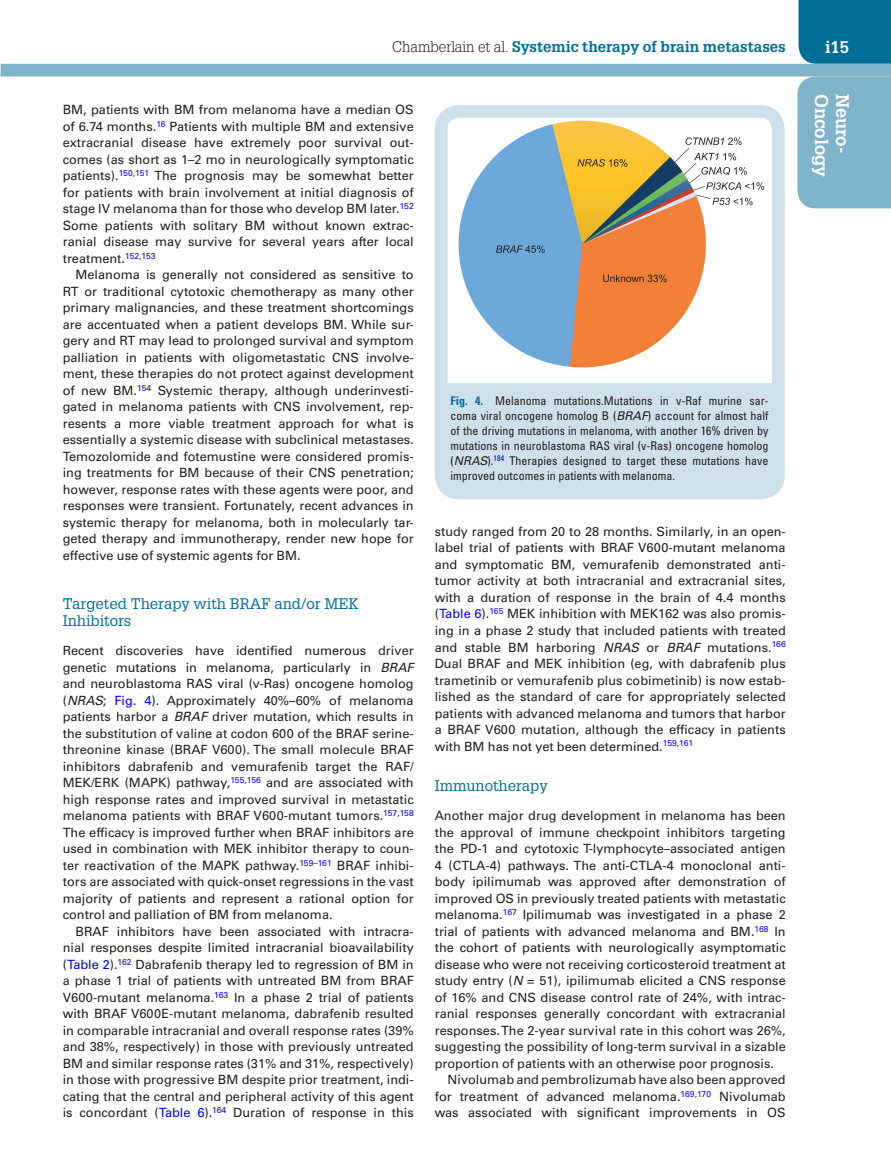
<style>
.page{position:relative;width:891px;height:1175px;background:#fff}
.page>*{position:absolute;margin:0;border:0;box-sizing:border-box;transform-origin:0 0}
.t1{font:700 18px "Glypha LT Std";color:#fff}
.t2{font:700 16.5px "Glypha LT Std";color:#fff}
.t3{font:15px/16.5px "Glypha LT Std";color:#006e96}
.t4{font:700 15px "Glypha LT Std";color:#006e96}
.t5{font:12.75px/16.5px "Univers LT Std";color:#231f20;text-align:justify}
.t6{font:condensed 12px/15px "Univers LT Std";color:#231f20;text-align:justify}
.s1{font-weight:300;color:#231f20}
.s2{font-style:italic}
.s3{color:#00f}
.s4{font-weight:700;color:#006e96}
.s5{font-style:italic;font-stretch:normal}
</style>
<div class="page">
<div style="left:799px;top:0;width:92px;height:64px;background:#006e96"></div>
<div style="left:1px;top:64px;width:890px;height:12px;background:#7fb4ca"></div>
<div style="left:797px;top:76px;width:94px;height:132px;background:#7fb4ca"></div>
<div style="left:446px;top:383px;width:327px;height:110px;background:#cee0ea"></div>
<img style="left:458px;top:121px;width:306px;height:246px">
<div style="left:435px;top:105px;width:350px;height:394px;border:13px solid #cee0ea;border-radius:18px"></div>
<p class="t4" style="left:392px;top:37px;width:395px"><span class="s1">Chamberlain et al.</span> Systemic therapy of brain metastases</p>
<p class="t2" style="left:825px;top:37px;width:25px">i15</p>
<h1 class="t1" style="left:833px;top:94px;width:85px;rotate:90deg">Oncology</h1>
<h1 class="t1" style="left:854px;top:94px;width:61px;rotate:90deg">Neuro-</h1>
<p class="t5" style="left:63px;top:102px;width:353px">BM, patients with BM from melanoma have a median OS of 6.74 months.<sup>16</sup> Patients with multiple BM and extensive extracranial disease have extremely poor survival out&shy;comes (as short as 1–2 mo in neurologically symptomatic patients).<sup>150</sup><sup>,</sup><sup>151</sup> The prognosis may be somewhat better for patients with brain involvement at initial diagnosis of stage IV melanoma than for those who develop BM later.<sup>152<br></sup>Some patients with solitary BM without known extrac&shy;ranial disease may survive for several years after local treatment.<sup>152</sup><sup>,</sup><sup>153</sup></p>
<p class="t5" style="left:63px;top:267px;width:353px;text-indent:13px">Melanoma is generally not considered as sensitive to RT or traditional cytotoxic chemotherapy as many other primary malignancies, and these treatment shortcomings are accentuated when a patient develops BM. While sur&shy;gery and RT may lead to prolonged survival and symptom palliation in patients with oligometastatic CNS involve&shy;ment, these therapies do not protect against development of new BM.<sup>154</sup> Systemic therapy, although underinvesti&shy;gated in melanoma patients with CNS involvement, rep&shy;resents a more viable treatment approach for what is essentially a systemic disease with subclinical metastases.<br>Temozolomide and fotemustine were considered promis&shy;ing treatments for BM because of their CNS penetration; however, response rates with these agents were poor, and responses were transient. Fortunately, recent advances in systemic therapy for melanoma, both in molecularly tar&shy;geted therapy and immunotherapy, render new hope for effective use of systemic agents for BM.</p>
<p class="t3" style="left:63px;top:595px;width:297px">Targeted Therapy with BRAF and/or MEK<br>Inhibitors</p>
<p class="t5" style="left:63px;top:642px;width:353px">Recent discoveries have identified numerous driver genetic mutations in melanoma, particularly in <span class="s2">BRAF </span>and neuroblastoma RAS viral (v-Ras) oncogene homolog (<span class="s2">NRAS</span>; <span class="s3">Fig. 4</span>). Approximately 40%–60% of melanoma patients harbor a <span class="s2">BRAF</span> driver mutation, which results in the substitution of valine at codon 600 of the BRAF serine&shy;threonine kinase (BRAF V600). The small molecule BRAF inhibitors dabrafenib and vemurafenib target the RAF/ MEK/ERK (MAPK) pathway,<sup>155</sup><sup>,</sup><sup>156</sup> and are associated with high response rates and improved survival in metastatic melanoma patients with BRAF V600-mutant tumors.<sup>157</sup><sup>,</sup><sup>158<br></sup>The efficacy is improved further when BRAF inhibitors are used in combination with MEK inhibitor therapy to coun&shy;ter reactivation of the MAPK pathway.<sup>159–161</sup> BRAF inhibi&shy;tors are associated with quick-onset regressions in the vast majority of patients and represent a rational option for control and palliation of BM from melanoma.</p>
<p class="t5" style="left:63px;top:923px;width:353px;text-indent:13px">BRAF inhibitors have been associated with intracra&shy;nial responses despite limited intracranial bioavailability (<span class="s3">Table 2</span>).<sup>162</sup> Dabrafenib therapy led to regression of BM in a phase 1 trial of patients with untreated BM from BRAF V600-mutant melanoma.<sup>163</sup> In a phase 2 trial of patients with BRAF V600E-mutant melanoma, dabrafenib resulted in comparable intracranial and overall response rates (39% and 38%, respectively) in those with previously untreated BM and similar response rates (31% and 31%, respectively) in those with progressive BM despite prior treatment, indi&shy;cating that the central and peripheral activity of this agent is concordant (<span class="s3">Table 6</span>).<sup>164</sup> Duration of response in this</p>
<p class="t6" style="left:451px;top:393px;width:320px"><span class="s4">Fig. 4.</span> Melanoma mutations.Mutations in v-Raf murine sar&shy;coma viral oncogene homolog B (<span class="s5">BRAF</span>) account for almost half of the driving mutations in melanoma, with another 16% driven by mutations in neuroblastoma RAS viral (v-Ras) oncogene homolog (<span class="s5">NRAS</span>).<sup>184</sup> Therapies designed to target these mutations have improved outcomes in patients with melanoma.</p>
<p class="t5" style="left:435px;top:523px;width:353px">study ranged from 20 to 28 months. Similarly, in an open&shy;label trial of patients with BRAF V600-mutant melanoma and symptomatic BM, vemurafenib demonstrated anti&shy;tumor activity at both intracranial and extracranial sites, with a duration of response in the brain of 4.4 months (<span class="s3">Table 6</span>).<sup>165</sup> MEK inhibition with MEK162 was also promis&shy;ing in a phase 2 study that included patients with treated and stable BM harboring <span class="s2">NRAS</span> or <span class="s2">BRAF</span> mutations.<sup>166<br></sup>Dual BRAF and MEK inhibition (eg, with dabrafenib plus trametinib or vemurafenib plus cobimetinib) is now estab&shy;lished as the standard of care for appropriately selected patients with advanced melanoma and tumors that harbor a BRAF V600 mutation, although the efficacy in patients with BM has not yet been determined.<sup>159</sup><sup>,</sup><sup>161</sup></p>
<p class="t3" style="left:435px;top:777px;width:115px">Immunotherapy</p>
<p class="t5" style="left:435px;top:807px;width:352px">Another major drug development in melanoma has been</p>
<p class="t5" style="left:435px;top:824px;width:353px">the approval of immune checkpoint inhibitors targeting</p>
<p class="t5" style="left:435px;top:840px;width:353px">the PD-1 and cytotoxic T-lymphocyte–associated antigen</p>
<p class="t5" style="left:435px;top:857px;width:353px">4 (CTLA-4) pathways. The anti-CTLA-4 monoclonal anti-</p>
<p class="t5" style="left:435px;top:873px;width:352px">body ipilimumab was approved after demonstration of</p>
<p class="t5" style="left:435px;top:890px;width:352px">improved OS in previously treated patients with metastatic</p>
<p class="t5" style="left:435px;top:906px;width:353px">melanoma.<sup>167</sup> Ipilimumab was investigated in a phase 2</p>
<p class="t5" style="left:435px;top:923px;width:352px">trial of patients with advanced melanoma and BM.<sup>168</sup> In</p>
<p class="t5" style="left:435px;top:939px;width:353px">the cohort of patients with neurologically asymptomatic</p>
<p class="t5" style="left:435px;top:956px;width:353px">disease who were not receiving corticosteroid treatment at</p>
<p class="t5" style="left:435px;top:972px;width:353px">study entry (<span class="s2">N</span> = 51), ipilimumab elicited a CNS response</p>
<p class="t5" style="left:435px;top:989px;width:353px">of 16% and CNS disease control rate of 24%, with intrac-</p>
<p class="t5" style="left:435px;top:1005px;width:352px">ranial responses generally concordant with extracranial</p>
<p class="t5" style="left:435px;top:1022px;width:353px">responses. The 2-year survival rate in this cohort was 26%,</p>
<p class="t5" style="left:435px;top:1038px;width:353px">suggesting the possibility of long-term survival in a sizable</p>
<p class="t5" style="left:435px;top:1055px;width:341px">proportion of patients with an otherwise poor prognosis.</p>
<p class="t5" style="left:448px;top:1071px;width:340px">Nivolumab and pembrolizumab have also been approved</p>
<p class="t5" style="left:435px;top:1088px;width:353px">for treatment of advanced melanoma.<sup>169</sup><sup>,</sup><sup>170</sup> Nivolumab</p>
<p class="t5" style="left:435px;top:1104px;width:352px">was associated with significant improvements in OS</p>
</div>
